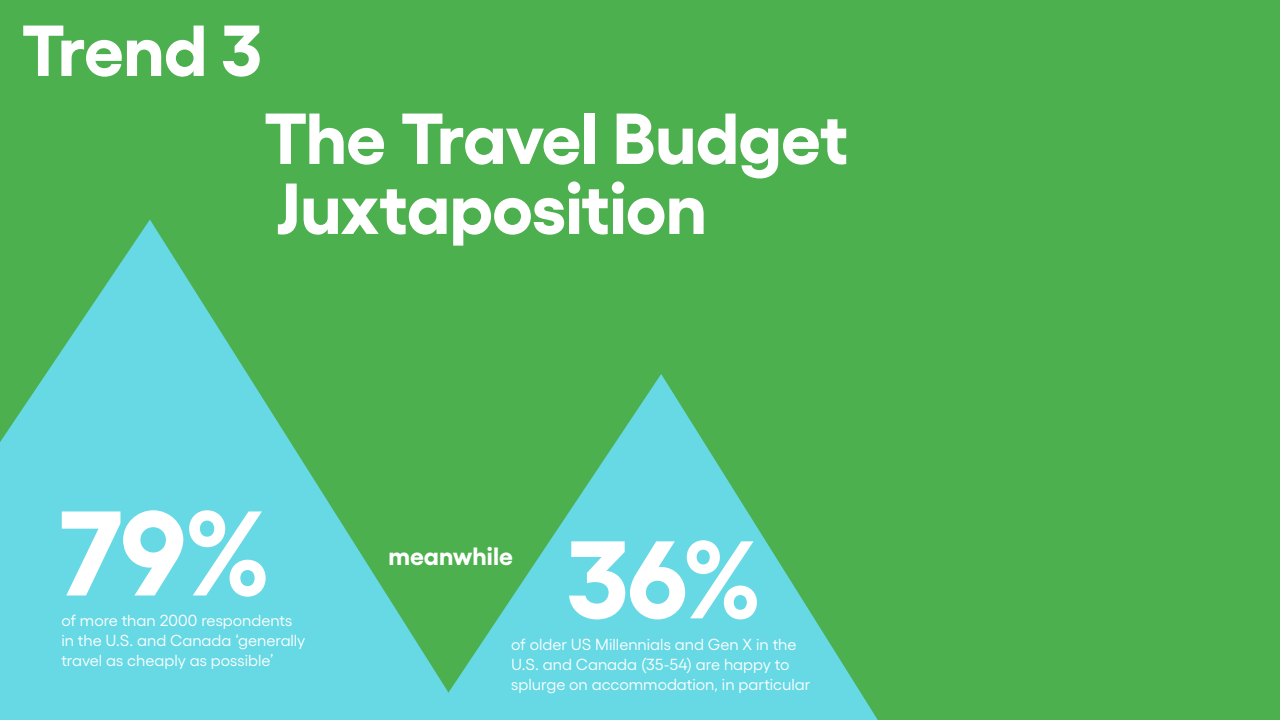
<style>
.page{position:relative;width:1280px;height:720px;background:#4db04f}
.page>*{position:absolute;margin:0;border:0;box-sizing:border-box;transform-origin:0 0}
.t1{font:700 120px "Gellix";color:#fff}
.t2{font:700 110px "Gellix";color:#fff}
.t3{font:700 72px "Gellix";letter-spacing:-.01em;color:#fff}
.t4{font:700 25px "Gellix";color:#fff}
.t5{font:16px/20px "Gellix";color:#fff}
</style>
<div class="page">
<svg style="left:0;top:220px;width:430px;height:500px;fill:#66d9e5"></svg>
<svg style="left:430px;top:374px;width:448px;height:346px;fill:#64d7de"></svg>
<p class="t3" style="left:22px;top:-7px;width:242px">Trend 3</p>
<p class="t3" style="left:264px;top:81px;width:586px">The Travel Budget</p>
<p class="t3" style="left:276px;top:151px;width:433px">Juxtaposition</p>
<p class="t1" style="left:60px;top:457px;width:213px">79%</p>
<p class="t5" style="left:61px;top:609px;width:246px">of more than 2000 respondents in the U.S. and Canada ‘generally travel as cheaply as possible’</p>
<p class="t4" style="left:388px;top:536px;width:126px">meanwhile</p>
<p class="t2" style="left:568px;top:491px;width:196px">36%</p>
<p class="t5" style="left:511px;top:633px;width:301px">of older US Millennials and Gen X in the<br>U.S. and Canada (35-54) are happy to splurge on accommodation, in particular</p>
</div>
